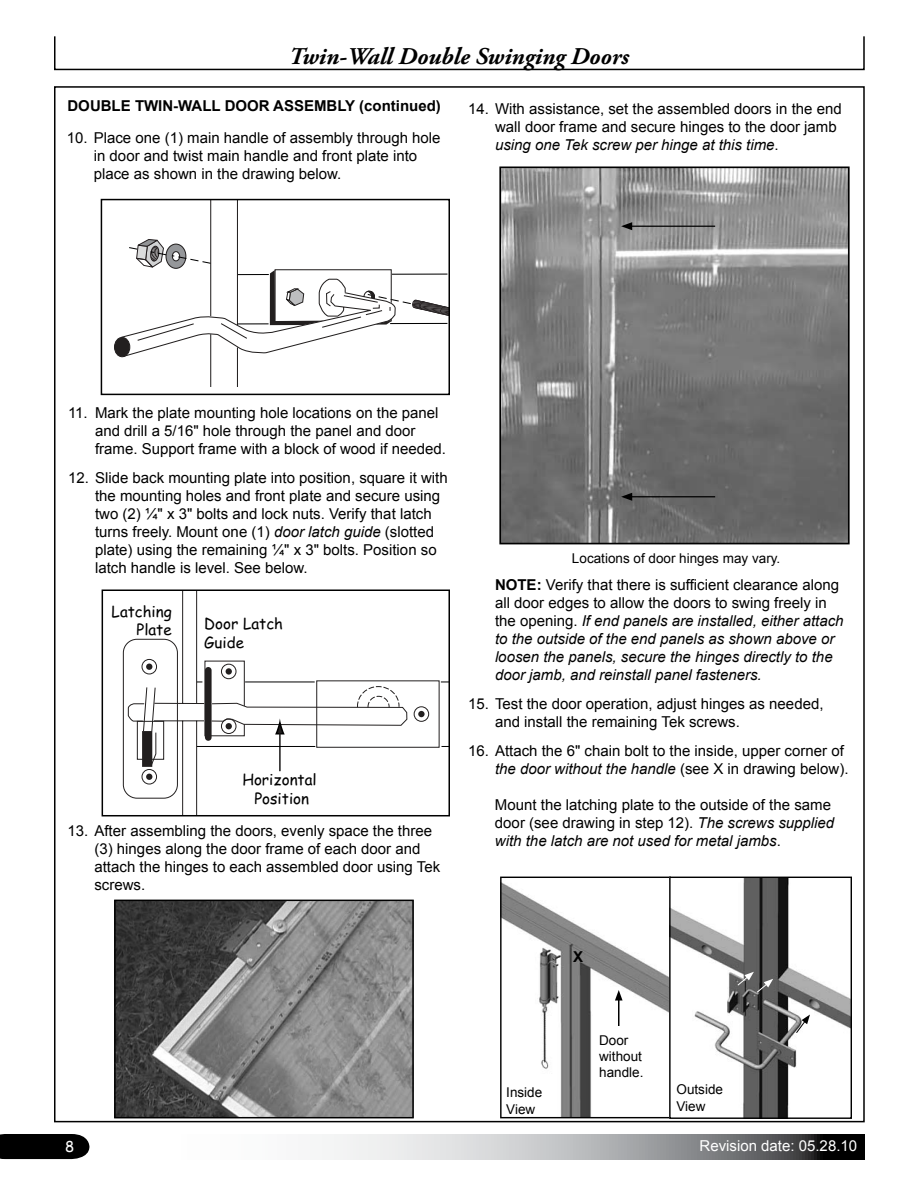
<style>
.page{position:relative;width:918px;height:1188px;background:#fff}
.page>*{position:absolute;margin:0;border:0;box-sizing:border-box;transform-origin:0 0}
.t1{font:italic 700 24px "Adobe Garamond Pro";color:#000}
.t2{font:15.15px/18.1px "Comic Sans MS";color:#000;text-align:center}
.t3{font:15px/18px "Arial";color:#000}
.t4{font:italic 15px/18px "Arial";color:#000}
.t5{font:700 15px "Arial";color:#000}
.t6{font:15px "Arial";color:#fff}
.t7{font:15px "Comic Sans MS";color:#fff}
.t8{font:13.5px/16.2px "Arial";color:#000}
.s1{font-style:italic}
.s2{font-weight:700;font-style:normal}
.s3{font-style:normal}
</style>
<div class="page">
<div style="left:54px;top:36px;width:811px;height:34px;border:2px solid #000"></div>
<div style="left:0;top:1134px;width:89px;height:25px;background:#000"></div>
<svg style="left:322px;top:1134px;width:542px;height:25px;background:#a1a2a4"></svg>
<img style="left:117px;top:903px;width:294px;height:212px">
<div style="left:114px;top:900px;width:300px;height:218px;border:2px solid #000"></div>
<img style="left:502px;top:169px;width:345px;height:372px">
<div style="left:499px;top:166px;width:351px;height:378px;border:2px solid #000"></div>
<hr style="left:630px;top:226px;width:85px;height:1px;background:#000">
<svg style="left:621px;top:222px;width:11px;height:8px"></svg>
<hr style="left:630px;top:496px;width:85px;height:1px;background:#000">
<svg style="left:621px;top:493px;width:11px;height:8px"></svg>
<svg style="left:121px;top:202px;width:117px;height:184px"></svg>
<div style="left:115px;top:337px;width:15px;height:20px;background:#221f1f;border-radius:50%"></div>
<div style="left:114px;top:337px;width:16px;height:20px;border:1px solid #221f1f;border-radius:50%"></div>
<svg style="left:122px;top:239px;width:325px;height:119px"></svg>
<hr style="left:392px;top:274px;width:55px;height:1px;background:#000">
<hr style="left:238px;top:274px;width:31px;height:1px;background:#000">
<hr style="left:390px;top:323px;width:57px;height:1px;background:#000">
<hr style="left:238px;top:323px;width:31px;height:1px;background:#000">
<div style="left:101px;top:199px;width:349px;height:196px;border:2px solid #000"></div>
<svg style="left:122px;top:593px;width:325px;height:220px"></svg>
<hr style="left:197px;top:746px;width:118px;height:1px;background:#000">
<div style="left:102px;top:590px;width:348px;height:226px;border:2px solid #000"></div>
<img style="left:502px;top:879px;width:348px;height:238px">
<div style="left:500px;top:877px;width:171px;height:241px;border:1px solid #000"></div>
<div style="left:669px;top:877px;width:183px;height:242px;border:1px solid #000"></div>
<hr style="left:618px;top:998px;width:2px;height:28px;background:#000">
<svg style="left:615px;top:990px;width:8px;height:11px"></svg>
<svg style="left:795px;top:1015px;width:15px;height:19px"></svg>
<svg style="left:737px;top:972px;width:36px;height:21px"></svg>
<h1 class="t1" style="left:289px;top:43px;width:342px">Twin-Wall Double Swinging Doors</h1>
<p class="t5" style="left:68px;top:96px;width:375px">Double TWIN-WALL DOOR ASSEMBLY (continued)</p>
<p class="t3" style="left:495px;top:100px;width:348px;text-indent:-27px">14. With assistance, set the assembled doors in the end wall door frame and secure hinges to the door jamb <span class="s1">using one Tek screw per hinge at this time</span>.</p>
<p class="t3" style="left:94px;top:129px;width:348px;text-indent:-27px">10. Place one (1) main handle of assembly through hole in door and twist main handle and front plate into place as shown in the drawing below.</p>
<p class="t3" style="left:95px;top:404px;width:352px;text-indent:-27px">11. Mark the plate mounting hole locations on the panel and drill a 5/16" hole through the panel and door frame. Support frame with a block of wood if needed.</p>
<p class="t3" style="left:95px;top:469px;width:354px;text-indent:-27px">12. Slide back mounting plate into position, square it with the mounting holes and front plate and secure using two (2) ¼" x 3" bolts and lock nuts. Verify that latch turns freely. Mount one (1) <span class="s1">door latch guide</span> (slotted plate) using the remaining ¼" x 3" bolts. Position so latch handle is level. See below.</p>
<p class="t2" style="left:112px;top:602px;width:62px;text-align:right">Latching<br>Plate</p>
<p class="t2" style="left:204px;top:614px;width:80px;text-align:left">Door Latch<br>Guide</p>
<p class="t2" style="left:242px;top:770px;width:76px">Horizontal<br>Position</p>
<p class="t3" style="left:94px;top:822px;width:347px;text-indent:-27px">13. After assembling the doors, evenly space the three (3) hinges along the door frame of each door and attach the hinges to each assembled door using Tek screws.</p>
<p class="t8" style="left:572px;top:550px;width:210px">Locations of door hinges may vary.</p>
<p class="t4" style="left:495px;top:576px;width:350px"><span class="s2">NOTE:</span> <span class="s3">Verify that there is sufficient clearance along all door edges to allow the doors to swing freely in the opening.</span> If end panels are installed, either attach to the outside of the end panels as shown above or loosen the panels, secure the hinges directly to the door jamb, and reinstall panel fasteners.</p>
<p class="t3" style="left:495px;top:695px;width:330px;text-indent:-27px">15. Test the door operation, adjust hinges as needed, and install the remaining Tek screws.</p>
<p class="t3" style="left:495px;top:741px;width:355px;text-indent:-27px">16. Attach the 6" chain bolt to the inside, upper corner of <span class="s1">the door without the handle</span> (see X in drawing below).</p>
<p class="t3" style="left:495px;top:795px;width:341px">Mount the latching plate to the outside of the same door (see drawing in step 12). <span class="s1">The screws supplied with the latch are not used for metal jambs</span>.</p>
<p class="t5" style="left:573px;top:947px;width:12px">X</p>
<p class="t8" style="left:599px;top:1032px;width:46px">Door without handle.</p>
<p class="t8" style="left:506px;top:1085px;width:38px">Inside<br>View</p>
<p class="t8" style="left:676px;top:1082px;width:48px">Outside<br>View</p>
<p class="t7" style="left:65px;top:1135px;width:11px">8</p>
<p class="t6" style="left:700px;top:1136px;width:159px">Revision date: 05.28.10</p>
</div>
